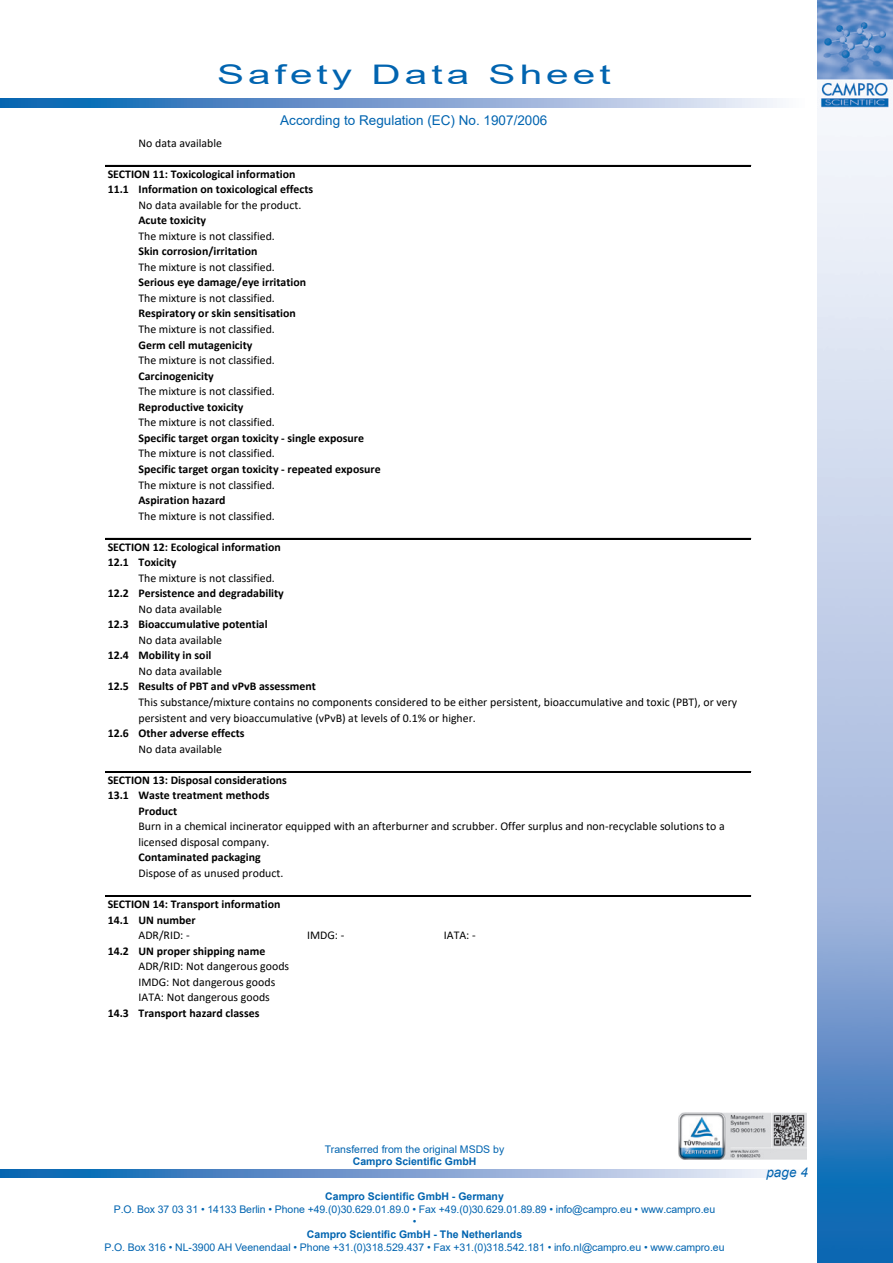
<style>
.page{position:relative;width:893px;height:1263px;background:#fff}
.page>*{position:absolute;margin:0;border:0;box-sizing:border-box;transform-origin:0 0}
.t1{font:27px "Arial";letter-spacing:.1em;color:#0164b0;scale:1.5 1}
.t2{font:13.5px "Arial";color:#0164b0}
.t3{font:italic 13.5px "Arial";color:#0164b0}
.t4{font:11.85px/15.6px "Calibri";color:#000}
.t5{font:700 11.85px/15.6px "Calibri";color:#000}
.t6{font:10.5px/12.6px "Arial";letter-spacing:-.01em;color:#0164b0;text-align:center}
.t7{font:700 10.5px "Arial";color:#0164b0}
.s1{font-weight:700}
</style>
<div class="page">
<svg style="left:0;top:1169px;width:780px;height:9px;background:#78a1d1"></svg>
<img style="left:817px;top:0;width:76px;height:1263px">
<svg style="left:0;top:99px;width:780px;height:8px;background:#78a1d1"></svg>
<img style="left:678px;top:1112px;width:128px;height:48px">
<hr style="left:106px;top:165px;width:645px;height:1px;background:#000">
<hr style="left:106px;top:538px;width:645px;height:1px;background:#000">
<hr style="left:106px;top:771px;width:645px;height:1px;background:#000">
<hr style="left:106px;top:895px;width:645px;height:1px;background:#000">
<hr style="left:106px;top:896px;width:645px;height:1px;background:#000">
<h1 class="t1" style="left:217px;top:56px;width:264px">Safety Data Sheet</h1>
<p class="t2" style="left:280px;top:111px;width:269px">According to Regulation (EC) No. 1907/2006</p>
<p class="t4" style="left:139px;top:134px;width:85px">No data available</p>
<p class="t5" style="left:108px;top:166px;width:189px">SECTION 11: Toxicological information</p>
<p class="t5" style="left:108px;top:181px;width:207px">11.1 Information on toxicological effects</p>
<p class="t4" style="left:139px;top:197px;width:164px">No data available for the product.</p>
<p class="t5" style="left:139px;top:212px;width:69px">Acute toxicity</p>
<p class="t5" style="left:139px;top:243px;width:120px">Skin corrosion/irritation</p>
<p class="t5" style="left:139px;top:274px;width:169px">Serious eye damage/eye irritation</p>
<p class="t5" style="left:139px;top:306px;width:159px">Respiratory or skin sensitisation</p>
<p class="t5" style="left:139px;top:337px;width:115px">Germ cell mutagenicity</p>
<p class="t5" style="left:139px;top:368px;width:77px">Carcinogenicity</p>
<p class="t5" style="left:139px;top:399px;width:107px">Reproductive toxicity</p>
<p class="t5" style="left:139px;top:430px;width:227px">Specific target organ toxicity - single exposure</p>
<p class="t5" style="left:139px;top:461px;width:244px">Specific target organ toxicity - repeated exposure</p>
<p class="t5" style="left:139px;top:492px;width:89px">Aspiration hazard</p>
<p class="t5" style="left:108px;top:539px;width:175px">SECTION 12: Ecological information<br>12.1 Toxicity</p>
<p class="t5" style="left:108px;top:585px;width:178px">12.2 Persistence and degradability</p>
<p class="t4" style="left:139px;top:601px;width:85px">No data available</p>
<p class="t5" style="left:108px;top:616px;width:161px">12.3 Bioaccumulative potential</p>
<p class="t4" style="left:139px;top:632px;width:85px">No data available</p>
<p class="t5" style="left:108px;top:647px;width:105px">12.4 Mobility in soil</p>
<p class="t4" style="left:139px;top:663px;width:85px">No data available</p>
<p class="t5" style="left:108px;top:678px;width:210px">12.5 Results of PBT and vPvB assessment</p>
<p class="t5" style="left:108px;top:725px;width:138px">12.6 Other adverse effects</p>
<p class="t5" style="left:108px;top:772px;width:181px">SECTION 13: Disposal considerations</p>
<p class="t5" style="left:108px;top:787px;width:163px">13.1 Waste treatment methods</p>
<p class="t5" style="left:139px;top:803px;width:40px">Product</p>
<p class="t4" style="left:139px;top:849px;width:146px"><span class="s1">Contaminated packaging<br></span>Dispose of as unused product.</p>
<p class="t5" style="left:108px;top:896px;width:174px">SECTION 14: Transport information</p>
<p class="t5" style="left:108px;top:912px;width:90px">14.1 UN number</p>
<p class="t4" style="left:139px;top:927px;width:53px">ADR/RID: -</p>
<p class="t4" style="left:307px;top:927px;width:39px">IMDG: -</p>
<p class="t4" style="left:444px;top:927px;width:33px">IATA: -</p>
<p class="t5" style="left:108px;top:943px;width:159px">14.2 UN proper shipping name</p>
<p class="t4" style="left:139px;top:958px;width:152px">ADR/RID: Not dangerous goods</p>
<p class="t4" style="left:139px;top:974px;width:138px">IMDG: Not dangerous goods</p>
<p class="t4" style="left:139px;top:989px;width:133px">IATA: Not dangerous goods</p>
<p class="t5" style="left:108px;top:1005px;width:153px">14.3 Transport hazard classes</p>
<p class="t4" style="left:139px;top:228px;width:138px">The mixture is not classified.</p>
<p class="t4" style="left:139px;top:259px;width:138px">The mixture is not classified.</p>
<p class="t4" style="left:139px;top:290px;width:138px">The mixture is not classified.</p>
<p class="t4" style="left:139px;top:321px;width:138px">The mixture is not classified.</p>
<p class="t4" style="left:139px;top:352px;width:138px">The mixture is not classified.</p>
<p class="t4" style="left:139px;top:383px;width:138px">The mixture is not classified.</p>
<p class="t4" style="left:139px;top:414px;width:138px">The mixture is not classified.</p>
<p class="t4" style="left:139px;top:445px;width:138px">The mixture is not classified.</p>
<p class="t4" style="left:139px;top:476px;width:138px">The mixture is not classified.</p>
<p class="t4" style="left:139px;top:508px;width:138px">The mixture is not classified.</p>
<p class="t4" style="left:139px;top:570px;width:138px">The mixture is not classified.</p>
<p class="t4" style="left:139px;top:694px;width:600px">This substance/mixture contains no components considered to be either persistent, bioaccumulative and toxic (PBT), or very persistent and very bioaccumulative (vPvB) at levels of 0.1% or higher.</p>
<p class="t4" style="left:139px;top:741px;width:85px">No data available</p>
<p class="t4" style="left:139px;top:818px;width:588px">Burn in a chemical incinerator equipped with an afterburner and scrubber. Offer surplus and non-recyclable solutions to a licensed disposal company.</p>
<p class="t6" style="left:325px;top:1143px;width:181px">Transferred from the original MSDS by</p>
<p class="t7" style="left:353px;top:1154px;width:125px">Campro Scientific GmbH</p>
<p class="t7" style="left:325px;top:1189px;width:180px">Campro Scientific GmbH - Germany</p>
<p class="t6" style="left:114px;top:1203px;width:603px">P.O. Box 37 03 31 • 14133 Berlin • Phone +49.(0)30.629.01.89.0 • Fax +49.(0)30.629.01.89.89 • info@campro.eu • www.campro.eu •</p>
<p class="t7" style="left:307px;top:1227px;width:217px">Campro Scientific GmbH - The Netherlands</p>
<p class="t6" style="left:104px;top:1240px;width:622px">P.O. Box 316 • NL-3900 AH Veenendaal • Phone +31.(0)318.529.437 • Fax +31.(0)318.542.181 • info.nl@campro.eu • www.campro.eu</p>
<p class="t3" style="left:766px;top:1164px;width:43px">page 4</p>
</div>
